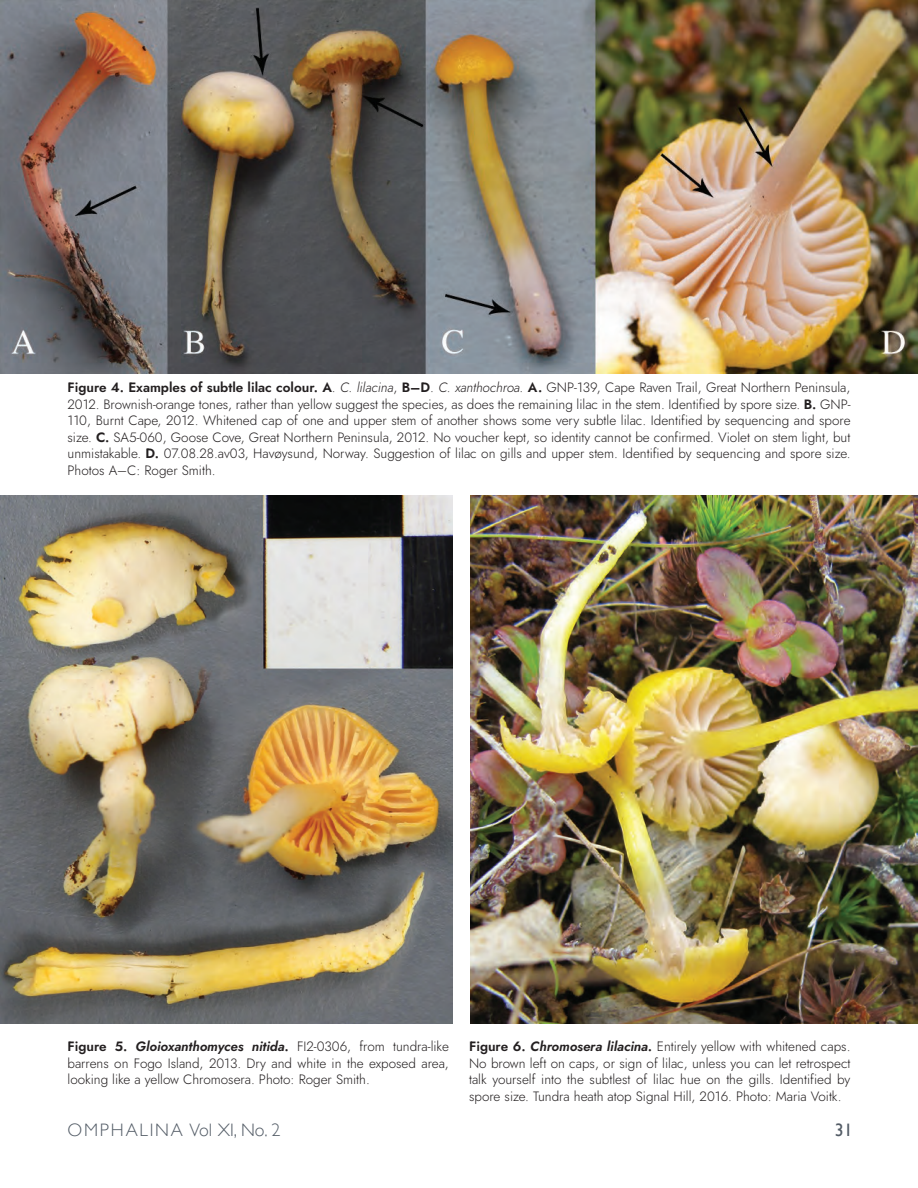
<style>
.page{position:relative;width:918px;height:1188px;background:#fff}
.page>*{position:absolute;margin:0;border:0;box-sizing:border-box;transform-origin:0 0}
.t1{font:300 18px "Gill Sans";letter-spacing:.1em;color:#535c66}
.t2{font:18px "Gill Sans";color:#535c66}
.t3{font:300 13.5px/16.5px "Jost";color:#231f20;text-align:justify}
.s1{font-weight:600}
.s2{font-style:italic}
.s3{font-weight:600;font-style:italic}
</style>
<div class="page">
<img style="left:1px;top:0;width:917px;height:373px">
<img style="left:0;top:495px;width:453px;height:528px">
<img style="left:471px;top:495px;width:447px;height:528px">
<p class="t3" style="left:68px;top:379px;width:785px"><span class="s1">Figure 4. Examples of subtle lilac colour. A</span>. <span class="s2">C. lilacina</span>, <span class="s1">B–D</span>. <span class="s2">C. xanthochroa.</span> <span class="s1">A.</span> GNP-139, Cape Raven Trail, Great Northern Peninsula, 2012. Brownish-orange tones, rather than yellow suggest the species, as does the remaining lilac in the stem. Identified by spore size. <span class="s1">B.</span> GNP-110, Burnt Cape, 2012. Whitened cap of one and upper stem of another shows some very subtle lilac. Identified by sequencing and spore size. <span class="s1">C.</span> SA5-060, Goose Cove, Great Northern Peninsula, 2012. No voucher kept, so identity cannot be confirmed. Violet on stem light, but unmistakable. <span class="s1">D.</span> 07.08.28.av03, Havøysund, Norway. Suggestion of lilac on gills and upper stem. Identified by sequencing and spore size.<br>Photos A–C: Roger Smith.</p>
<p class="t3" style="left:68px;top:1038px;width:383px"><span class="s1">Figure 5.</span> <span class="s3">Gloioxanthomyces nitida.</span> FI2-0306, from tundra-like barrens on Fogo Island, 2013. Dry and white in the exposed area, looking like a yellow Chromosera. Photo: Roger Smith.</p>
<p class="t3" style="left:469px;top:1038px;width:383px"><span class="s1">Figure 6.</span> <span class="s3">Chromosera lilacina.</span> Entirely yellow with whitened caps.<br>No brown left on caps, or sign of lilac, unless you can let retrospect talk yourself into the subtlest of lilac hue on the gills. Identified by spore size. Tundra heath atop Signal Hill, 2016. Photo: Maria Voitk.</p>
<h1 class="t1" style="left:68px;top:1119px;width:215px">OMPHALINA Vol XI, No. 2</h1>
<h1 class="t2" style="left:835px;top:1119px;width:19px">31</h1>
</div>
